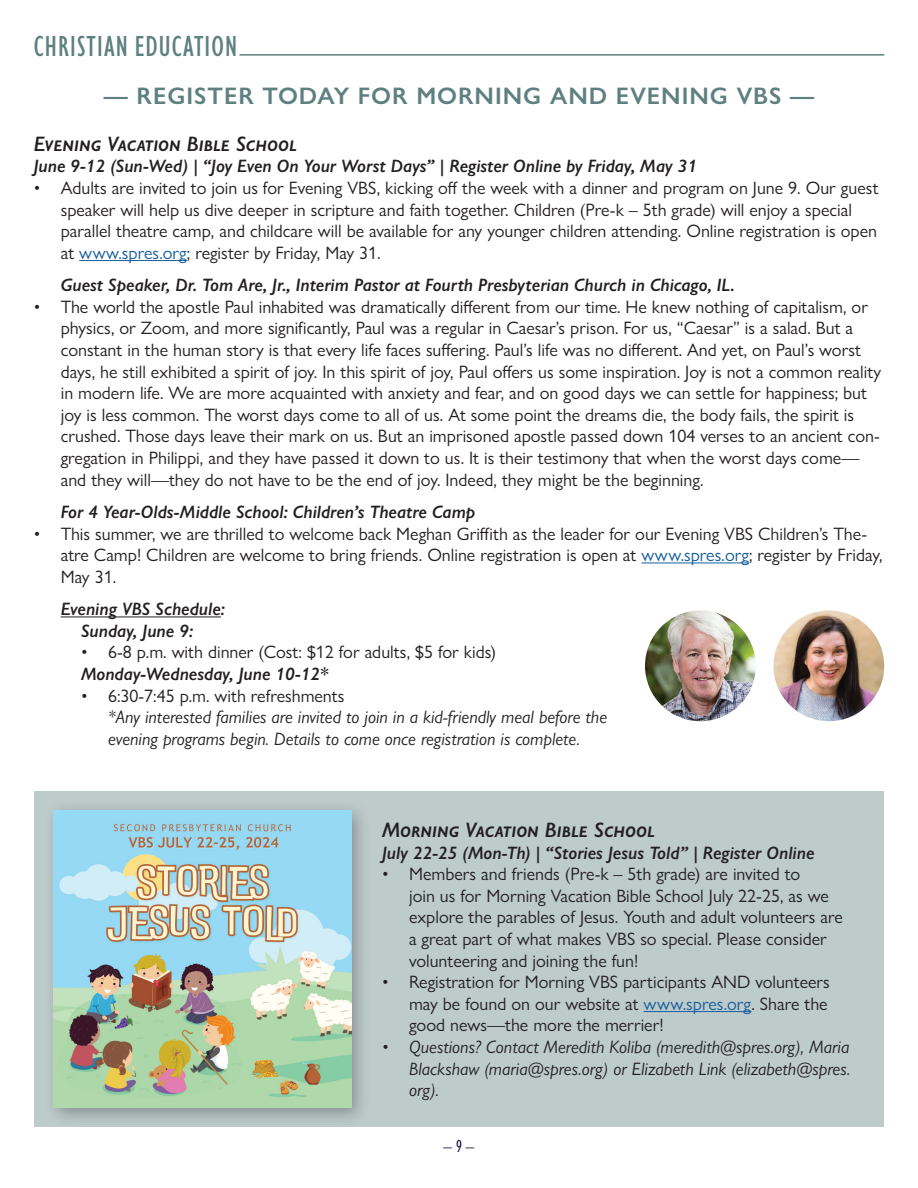
<style>
.page{position:relative;width:918px;height:1188px;background:#fff}
.page>*{position:absolute;margin:0;border:0;box-sizing:border-box;transform-origin:0 0}
.t1{font:500 condensed 30px "Gill Sans Nova";letter-spacing:.04em;color:#5f8080}
.t2{font:600 24px "Gill Sans Nova";letter-spacing:.04em;color:#5f8080}
.t3{font:italic 600 21px "Gill Sans Nova";color:#231f20}
.t4{font:18px/21.6px "Gill Sans Nova";color:#231f20}
.t5{font:italic 600 18px/21.6px "Gill Sans Nova";color:#231f20}
.t6{font:italic 18px/21.6px "Gill Sans Nova";color:#231f20}
.t7{font:condensed 18px "Gill Sans Nova";color:#200938}
.s1{color:#175d9e}
</style>
<div class="page">
<div style="left:34px;top:791px;width:536px;height:336px;background:#becbcb"></div>
<hr style="left:79px;top:260px;width:108px;height:1px;background:#175d9e">
<hr style="left:641px;top:562px;width:108px;height:1px;background:#175d9e">
<hr style="left:61px;top:616px;width:160px;height:1px;background:#231f20">
<hr style="left:240px;top:54px;width:644px;height:2px;background:#5f8080">
<img style="left:773px;top:610px;width:111px;height:111px;border-radius:55px">
<img style="left:645px;top:610px;width:111px;height:111px;border-radius:55px">
<div style="left:348px;top:791px;width:536px;height:336px;background:#becbcb"></div>
<hr style="left:644px;top:1011px;width:107px;height:1px;background:#175d9e">
<div style="left:43px;top:800px;width:328px;height:327px;background:#231f20;opacity:.35"></div>
<img style="left:54px;top:810px;width:297px;height:298px">
<h1 class="t1" style="left:34px;top:27px;width:205px">CHRISTIAN EDUCATION</h1>
<h2 class="t2" style="left:104px;top:81px;width:712px">— REGISTER TODAY FOR MORNING AND EVENING VBS —</h2>
<p class="t3" style="left:34px;top:131px;width:265px">Evening Vacation Bible School</p>
<p class="t5" style="left:34px;top:155px;width:665px">June 9-12 (Sun-Wed) | “Joy Even On Your Worst Days” | Register Online by Friday, May 31</p>
<p class="t4" style="left:61px;top:177px;width:819px;text-indent:-27px">• Adults are invited to join us for Evening VBS, kicking off the week with a dinner and program on June 9. Our guest speaker will help us dive deeper in scripture and faith together. Children (Pre-k – 5th grade) will enjoy a special parallel theatre camp, and childcare will be available for any younger children attending. Online registration is open at <span class="s1">www.spres.org</span>; register by Friday, May 31.</p>
<p class="t5" style="left:61px;top:274px;width:676px">Guest Speaker, Dr. Tom Are, Jr., Interim Pastor at Fourth Presbyterian Church in Chicago, IL.</p>
<p class="t4" style="left:61px;top:296px;width:822px;text-indent:-27px">• The world the apostle Paul inhabited was dramatically different from our time. He knew nothing of capitalism, or physics, or Zoom, and more significantly, Paul was a regular in Caesar’s prison. For us, “Caesar” is a salad. But a constant in the human story is that every life faces suffering. Paul’s life was no different. And yet, on Paul’s worst days, he still exhibited a spirit of joy. In this spirit of joy, Paul offers us some inspiration. Joy is not a common reality in modern life. We are more acquainted with anxiety and fear, and on good days we can settle for happiness; but joy is less common. The worst days come to all of us. At some point the dreams die, the body fails, the spirit is crushed. Those days leave their mark on us. But an imprisoned apostle passed down 104 verses to an ancient con&shy;gregation in Philippi, and they have passed it down to us. It is their testimony that when the worst days come— and they will—they do not have to be the end of joy. Indeed, they might be the beginning.</p>
<p class="t5" style="left:61px;top:501px;width:414px">For 4 Year-Olds-Middle School: Children’s Theatre Camp</p>
<p class="t4" style="left:61px;top:522px;width:823px;text-indent:-27px">• This summer, we are thrilled to welcome back Meghan Griffith as the leader for our Evening VBS Children’s The&shy;atre Camp! Children are welcome to bring friends. Online registration is open at <span class="s1">www.spres.org</span>; register by Friday,<br>May 31.</p>
<p class="t5" style="left:81px;top:598px;width:146px;text-indent:-20px">Evening VBS Schedule:<br>Sunday, June 9:</p>
<p class="t4" style="left:81px;top:641px;width:417px">• 6-8 p.m. with dinner (Cost: $12 for adults, $5 for kids)</p>
<p class="t5" style="left:81px;top:663px;width:249px">Monday-Wednesday, June 10-12*</p>
<p class="t4" style="left:81px;top:684px;width:265px">• 6:30-7:45 p.m. with refreshments</p>
<p class="t6" style="left:108px;top:706px;width:501px">*Any interested families are invited to join in a kid-friendly meal before the evening programs begin. Details to come once registration is complete.</p>
<p class="t3" style="left:382px;top:817px;width:275px">Morning Vacation Bible School</p>
<p class="t5" style="left:382px;top:841px;width:434px">July 22-25 (Mon-Th) | “Stories Jesus Told” | Register Online</p>
<p class="t4" style="left:409px;top:863px;width:435px;text-indent:-27px">• Members and friends (Pre-k – 5th grade) are invited to<br>join us for Morning Vacation Bible School July 22-25, as we explore the parables of Jesus. Youth and adult volunteers are a great part of what makes VBS so special. Please consider volunteering and joining the fun!</p>
<p class="t4" style="left:409px;top:971px;width:422px;text-align:justify;text-indent:-27px">• Registration for Morning VBS participants AND volunteers may be found on our website at <span class="s1">www.spres.org</span>. Share the good news—the more the merrier!</p>
<p class="t6" style="left:409px;top:1036px;width:443px;text-align:justify;text-indent:-27px">• Questions? Contact Meredith Koliba (meredith@spres.org), Maria Blackshaw (maria@spres.org) or Elizabeth Link (elizabeth@spres. org).</p>
<p class="t7" style="left:444px;top:1134px;width:32px">– 9 –</p>
</div>
